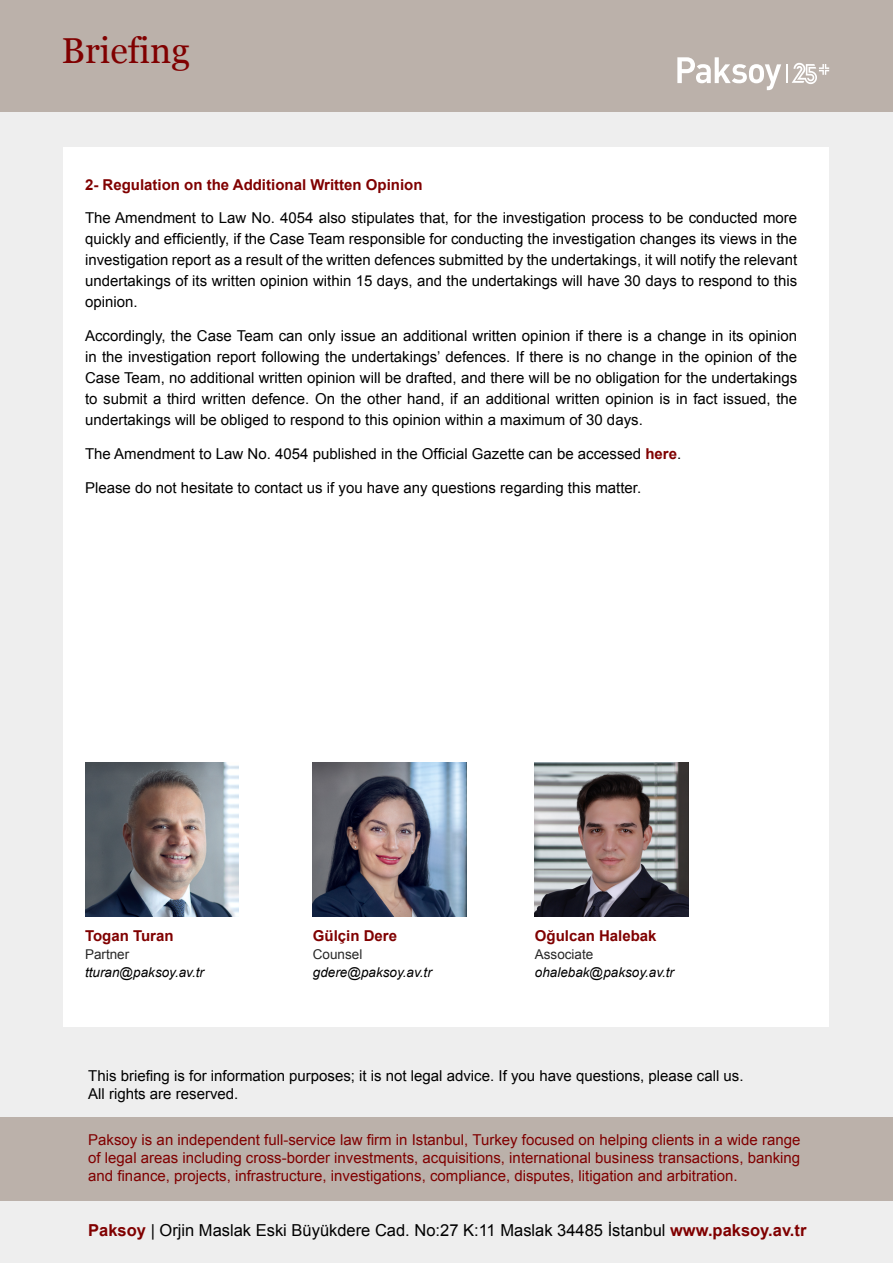
<style>
.page{position:relative;width:893px;height:1263px;background:#eee}
.page>*{position:absolute;margin:0;border:0;box-sizing:border-box;transform-origin:0 0}
.t1{font:36px "Georgia";color:#800000}
.t2{font:16.5px "Arial";color:#000}
.t3{font:15px/21px "Arial";color:#000;text-align:justify}
.t4{font:15px/18px "Arial";color:#800000;text-align:justify}
.t5{font:700 15px "Arial";color:#800000}
.t6{font:italic 13.5px "Arial";color:#000}
.t7{font:13.5px "Arial";color:#282828}
.s1{font-weight:700;color:#800000}
</style>
<div class="page">
<div style="left:0;top:0;width:893px;height:112px;background:#bbb1aa"></div>
<svg style="left:677px;top:57px;width:104px;height:33px"></svg>
<svg style="left:787px;top:63px;width:42px;height:21px"></svg>
<div style="left:64px;top:147px;width:765px;height:879px;background:#fff"></div>
<div style="left:0;top:1117px;width:893px;height:83px;background:#bbb1aa"></div>
<img style="left:313px;top:762px;width:154px;height:154px">
<img style="left:535px;top:762px;width:153px;height:154px">
<img style="left:85px;top:762px;width:154px;height:154px">
<h1 class="t1" style="left:62px;top:25px;width:130px">Briefing</h1>
<p class="t5" style="left:85px;top:174px;width:339px">2- Regulation on the Additional Written Opinion</p>
<p class="t3" style="left:85px;top:208px;width:714px">The Amendment to Law No. 4054 also stipulates that, for the investigation process to be conducted more quickly and efficiently, if the Case Team responsible for conducting the investigation changes its views in the investigation report as a result of the written defences submitted by the undertakings, it will notify the relevant undertakings of its written opinion within 15 days, and the undertakings will have 30 days to respond to this opinion.</p>
<p class="t3" style="left:85px;top:325px;width:714px">Accordingly, the Case Team can only issue an additional written opinion if there is a change in its opinion in the investigation report following the undertakings’ defences. If there is no change in the opinion of the Case Team, no additional written opinion will be drafted, and there will be no obligation for the undertakings to submit a third written defence. On the other hand, if an additional written opinion is in fact issued, the undertakings will be obliged to respond to this opinion within a maximum of 30 days.</p>
<p class="t3" style="left:85px;top:443px;width:598px">The Amendment to Law No. 4054 published in the Official Gazette can be accessed <span class="s1">here</span>.</p>
<p class="t3" style="left:85px;top:477px;width:558px">Please do not hesitate to contact us if you have any questions regarding this matter.</p>
<p class="t5" style="left:85px;top:926px;width:90px">Togan Turan</p>
<p class="t7" style="left:85px;top:945px;width:46px">Partner</p>
<p class="t6" style="left:85px;top:963px;width:121px">tturan@paksoy.av.tr</p>
<p class="t5" style="left:313px;top:926px;width:86px">Gülçin Dere</p>
<p class="t7" style="left:313px;top:945px;width:51px">Counsel</p>
<p class="t6" style="left:313px;top:963px;width:121px">gdere@paksoy.av.tr</p>
<p class="t5" style="left:535px;top:926px;width:123px">Oğulcan Halebak</p>
<p class="t7" style="left:535px;top:945px;width:60px">Associate</p>
<p class="t6" style="left:535px;top:963px;width:141px">ohalebak@paksoy.av.tr</p>
<p class="t3" style="left:88px;top:1066px;width:657px;line-height:18px">This briefing is for information purposes; it is not legal advice. If you have questions, please call us.<br>All rights are reserved.</p>
<p class="t4" style="left:88px;top:1131px;width:714px">Paksoy is an independent full-service law firm in Istanbul, Turkey focused on helping clients in a wide range of legal areas including cross-border investments, acquisitions, international business transactions, banking and finance, projects, infrastructure, investigations, compliance, disputes, litigation and arbitration.</p>
<p class="t2" style="left:88px;top:1219px;width:720px"><span class="s1">Paksoy</span> | Orjin Maslak Eski Büyükdere Cad. No:27 K:11 Maslak 34485 İstanbul <span class="s1">www.paksoy.av.tr</span></p>
</div>
